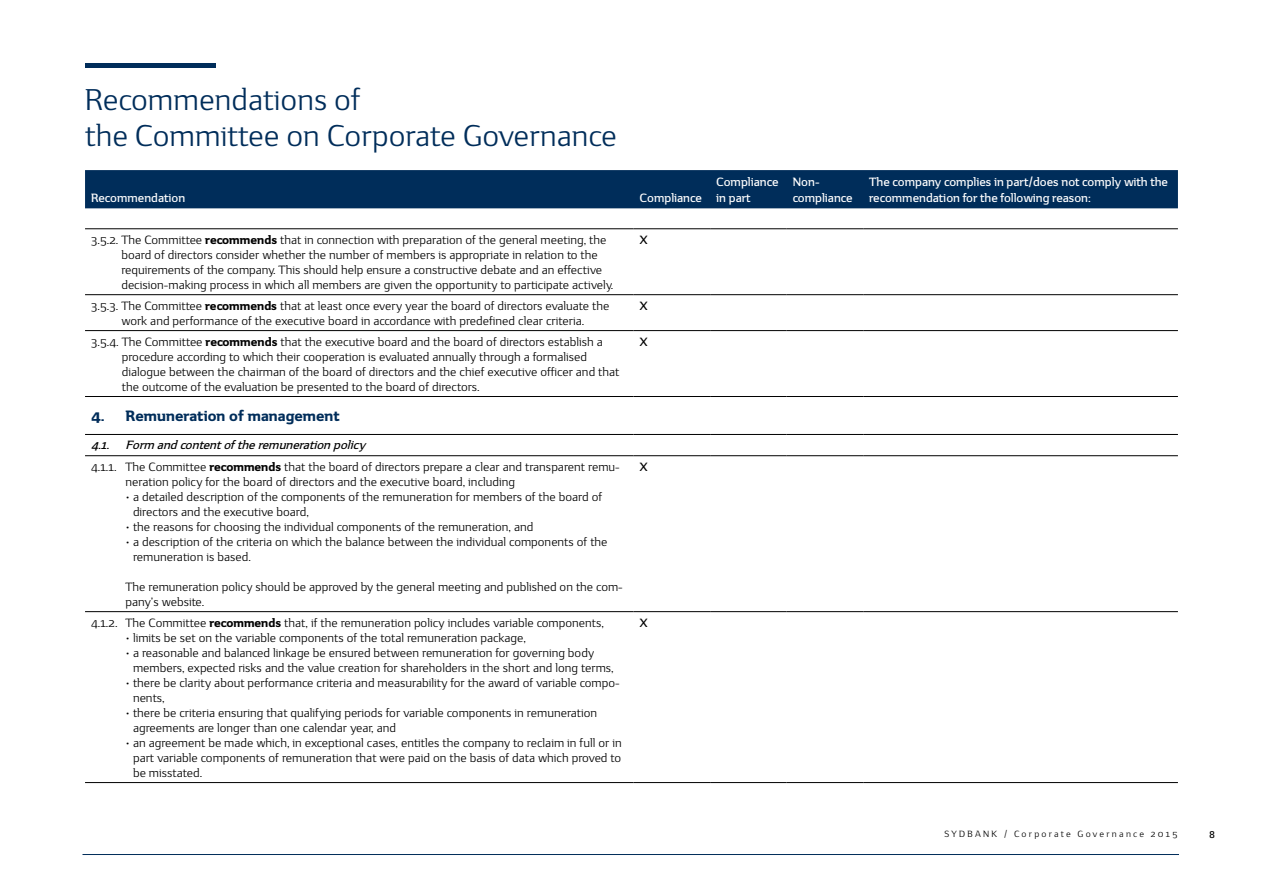
<style>
.page{position:relative;width:1263px;height:893px;background:#fff}
.page>*{position:absolute;margin:0;border:0;box-sizing:border-box;transform-origin:0 0}
.t1{font:30px/36px "Sydbank";color:#002d5a}
.t2{font:800 15px "Sydbank";color:#002d5a}
.t3{font:12px/15px "Sydbank";color:#000}
.t4{font:700 12px/16.5px "Sydbank";color:#fff}
.t5{font:700 12px "Sydbank";color:#000}
.t6{font:700 9.75px "Sydbank";color:#000}
.t7{font:9px "Sydbank";letter-spacing:.25em;color:#000}
.s1{font-weight:800}
.s2{font-weight:700;font-style:italic}
</style>
<div class="page">
<hr style="left:82px;top:854px;width:1097px;height:1px;background:#002d5a">
<hr style="left:85px;top:64px;width:131px;height:4px;background:#002d5a">
<div style="left:85px;top:170px;width:1093px;height:38px;background:#002d5a"></div>
<hr style="left:85px;top:294px;width:549px;height:1px;background:#000">
<hr style="left:634px;top:294px;width:76px;height:1px;background:#000">
<hr style="left:710px;top:294px;width:77px;height:1px;background:#000">
<hr style="left:787px;top:294px;width:76px;height:1px;background:#000">
<hr style="left:863px;top:294px;width:315px;height:1px;background:#000">
<hr style="left:85px;top:330px;width:549px;height:1px;background:#000">
<hr style="left:634px;top:330px;width:76px;height:1px;background:#000">
<hr style="left:710px;top:330px;width:77px;height:1px;background:#000">
<hr style="left:787px;top:330px;width:76px;height:1px;background:#000">
<hr style="left:863px;top:330px;width:315px;height:1px;background:#000">
<hr style="left:85px;top:396px;width:549px;height:1px;background:#000">
<hr style="left:634px;top:396px;width:76px;height:1px;background:#000">
<hr style="left:710px;top:396px;width:77px;height:1px;background:#000">
<hr style="left:787px;top:396px;width:76px;height:1px;background:#000">
<hr style="left:863px;top:396px;width:315px;height:1px;background:#000">
<hr style="left:85px;top:434px;width:549px;height:1px;background:#000">
<hr style="left:634px;top:434px;width:76px;height:1px;background:#000">
<hr style="left:710px;top:434px;width:77px;height:1px;background:#000">
<hr style="left:787px;top:434px;width:76px;height:1px;background:#000">
<hr style="left:863px;top:434px;width:315px;height:1px;background:#000">
<hr style="left:85px;top:455px;width:549px;height:1px;background:#000">
<hr style="left:634px;top:455px;width:76px;height:1px;background:#000">
<hr style="left:710px;top:455px;width:77px;height:1px;background:#000">
<hr style="left:787px;top:455px;width:76px;height:1px;background:#000">
<hr style="left:863px;top:455px;width:315px;height:1px;background:#000">
<hr style="left:85px;top:611px;width:549px;height:1px;background:#000">
<hr style="left:634px;top:611px;width:76px;height:1px;background:#000">
<hr style="left:710px;top:611px;width:77px;height:1px;background:#000">
<hr style="left:787px;top:611px;width:76px;height:1px;background:#000">
<hr style="left:863px;top:611px;width:315px;height:1px;background:#000">
<hr style="left:85px;top:782px;width:549px;height:1px;background:#000">
<hr style="left:634px;top:782px;width:76px;height:1px;background:#000">
<hr style="left:710px;top:782px;width:77px;height:1px;background:#000">
<hr style="left:787px;top:782px;width:76px;height:1px;background:#000">
<hr style="left:863px;top:782px;width:315px;height:1px;background:#000">
<hr style="left:85px;top:228px;width:549px;height:1px;background:#000">
<hr style="left:634px;top:228px;width:76px;height:1px;background:#000">
<hr style="left:710px;top:228px;width:77px;height:1px;background:#000">
<hr style="left:787px;top:228px;width:76px;height:1px;background:#000">
<hr style="left:863px;top:228px;width:315px;height:1px;background:#000">
<h1 class="t1" style="left:85px;top:83px;width:533px">Recommendations of<br>the Committee on Corporate Governance</h1>
<p class="t4" style="left:91px;top:191px;width:96px">Recommendation</p>
<p class="t4" style="left:640px;top:191px;width:64px">Compliance</p>
<p class="t3" style="left:121px;top:232px;width:493px;text-indent:-30px">3.5.2. The Committee <span class="s1">recommends</span> that in connection with preparation of the general meeting, the board of directors consider whether the number of members is appropriate in relation to the requirements of the company. This should help ensure a constructive debate and an effective decision-making process in which all members are given the opportunity to participate actively.</p>
<p class="t5" style="left:640px;top:233px;width:10px">X</p>
<p class="t3" style="left:91px;top:298px;width:520px;text-align:center">3.5.3. The Committee <span class="s1">recommends</span> that at least once every year the board of directors evaluate the work and performance of the executive board in accordance with predefined clear criteria.</p>
<p class="t5" style="left:640px;top:298px;width:10px">X</p>
<p class="t3" style="left:122px;top:334px;width:499px;text-indent:-31px">3.5.4. The Committee <span class="s1">recommends</span> that the executive board and the board of directors establish a procedure according to which their cooperation is evaluated annually through a formalised dialogue between the chairman of the board of directors and the chief executive officer and that the outcome of the evaluation be presented to the board of directors.</p>
<p class="t5" style="left:640px;top:334px;width:10px">X</p>
<p class="t2" style="left:91px;top:407px;width:250px">4. Remuneration of management</p>
<p class="t3" style="left:91px;top:435px;width:530px;line-height:21.3px"><span class="s2">4.1. Form andcontentoftheremunerationpolicy<br></span>4.1.1. The Committee <span class="s1">recommends</span> that the board of directors prepare a clear and transparent remu-</p>
<p class="t3" style="left:125px;top:474px;width:391px">neration policy for the board of directors and the executive board, including</p>
<p class="t3" style="left:133px;top:489px;width:471px;text-indent:-8px">• a detailed description of the components of the remuneration for members of the board of directors and the executive board,</p>
<p class="t3" style="left:125px;top:519px;width:409px">• the reasons for choosing the individual components of the remuneration, and</p>
<p class="t3" style="left:133px;top:534px;width:476px;text-indent:-8px">• a description of the criteria on which the balance between the individual components of the remuneration is based.</p>
<p class="t3" style="left:125px;top:579px;width:499px">The remuneration policy should be approved by the general meeting and published on the com&shy;pany’s website.</p>
<p class="t5" style="left:640px;top:459px;width:10px">X</p>
<p class="t3" style="left:91px;top:615px;width:514px">4.1.2. The Committee <span class="s1">recommends</span> that, if the remuneration policy includes variable components,</p>
<p class="t3" style="left:125px;top:630px;width:402px">• limits be set on the variable components of the total remuneration package,</p>
<p class="t3" style="left:133px;top:645px;width:482px;text-indent:-8px">• a reasonable and balanced linkage be ensured between remuneration for governing body members, expected risks and the value creation for shareholders in the short and long terms,</p>
<p class="t3" style="left:133px;top:675px;width:488px;text-indent:-8px">• there be clarity about performance criteria and measurability for the award of variable compo&shy;nents,</p>
<p class="t3" style="left:133px;top:705px;width:466px;text-indent:-8px">• there be criteria ensuring that qualifying periods for variable components in remuneration agreements are longer than one calendar year, and</p>
<p class="t3" style="left:133px;top:735px;width:490px;text-align:justify;text-indent:-8px">• an agreement be made which, in exceptional cases, entitles the company to reclaim in full or in part variable components of remuneration that were paid on the basis of data which proved to be misstated.</p>
<p class="t5" style="left:640px;top:615px;width:10px">X</p>
<p class="t4" style="left:716px;top:175px;width:64px">Compliance in part</p>
<p class="t4" style="left:793px;top:175px;width:61px">Non&shy;compliance</p>
<p class="t4" style="left:869px;top:175px;width:300px">The company complies in part/does not comply with the recommendation for the following reason:</p>
<p class="t7" style="left:944px;top:829px;width:234px">SYDBANK / Corporate Governance 2015</p>
<p class="t6" style="left:1209px;top:829px;width:7px">8</p>
</div>
